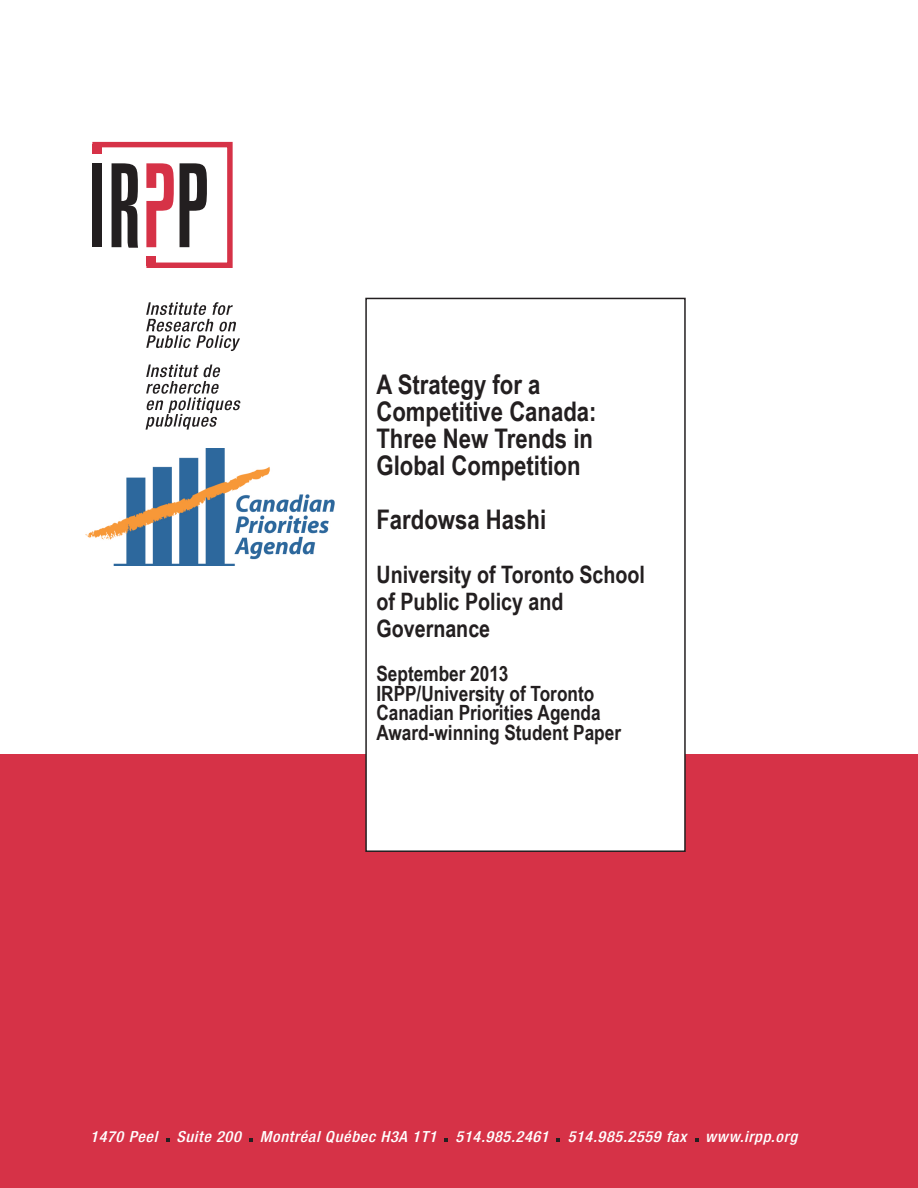
<style>
.page{position:relative;width:918px;height:1188px;background:#fff}
.page>*{position:absolute;margin:0;border:0;box-sizing:border-box;transform-origin:0 0}
.t1{font:700 27px/27px "Arial Narrow";color:#231f20}
.t2{font:700 24px/27px "Arial Narrow";color:#231f20}
.t3{font:700 21px/19.5px "Arial Narrow";color:#231f20}
.t4{font:italic 500 condensed 15.3px "Helvetica Neue";letter-spacing:.04em;color:#fff;scale:1.06 1}
</style>
<div class="page">
<svg style="left:92px;top:141px;width:141px;height:127px"></svg>
<svg style="left:146px;top:364px;width:95px;height:66px"></svg>
<svg style="left:146px;top:302px;width:94px;height:49px"></svg>
<div style="left:0;top:754px;width:918px;height:434px;background:#d63247"></div>
<svg style="left:166px;top:1138px;width:4px;height:4px"></svg>
<svg style="left:249px;top:1138px;width:4px;height:4px"></svg>
<svg style="left:444px;top:1138px;width:4px;height:4px"></svg>
<svg style="left:556px;top:1138px;width:4px;height:4px"></svg>
<svg style="left:695px;top:1138px;width:4px;height:4px"></svg>
<div style="left:365px;top:298px;width:321px;height:554px;background:#fff;border:2px solid #231f20"></div>
<img style="left:85px;top:448px;width:250px;height:117px">
<p class="t1" style="left:376px;top:369px;width:222px">A Strategy for a<br>Competitive Canada:<br>Three New Trends in<br>Global Competition</p>
<p class="t1" style="left:376px;top:504px;width:171px">Fardowsa Hashi</p>
<p class="t2" style="left:376px;top:560px;width:270px">University of Toronto School of Public Policy and<br>Governance</p>
<p class="t3" style="left:376px;top:663px;width:246px">September 2013<br>IRPP/University of Toronto<br>Canadian Priorities Agenda<br>Award-winning Student Paper</p>
<p class="t4" style="left:90px;top:1127px;width:668px">1470 Peel Suite 200 Montréal Québec H3A 1T1 514.985.2461 514.985.2559 fax www.irpp.org</p>
</div>
